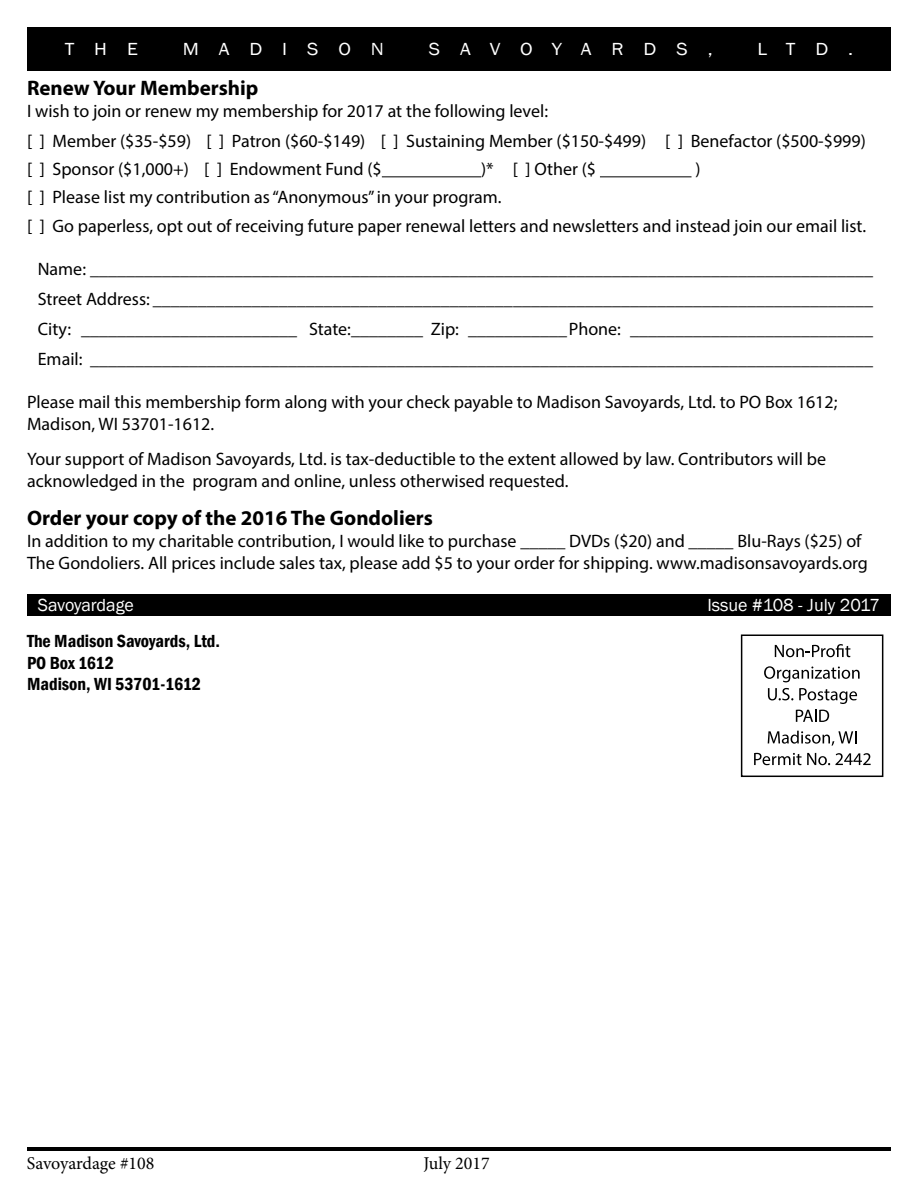
<style>
.page{position:relative;width:918px;height:1188px;background:#fff}
.page>*{position:absolute;margin:0;border:0;box-sizing:border-box;transform-origin:0 0}
.t1{font:700 21px "Myriad Pro";color:#000}
.t2{font:18px/30px "Myriad Pro";color:#000}
.t3{font:600 condensed 18px/21.6px "Franklin Gothic";color:#000}
.t4{font:18px "Franklin Gothic";color:#fff}
.t5{font:18px "Minion Pro";letter-spacing:-.005em;color:#000}
.t6{font:18px "Franklin Gothic";letter-spacing:.99em;color:#fff;scale:1.11 1}
.t7{font:18px "Franklin Gothic";color:#fff;scale:1.11 1}
.t8{font:18px "Franklin Gothic";letter-spacing:1em;color:#fff;scale:1.11 1}
</style>
<div class="page">
<div style="left:27px;top:27px;width:864px;height:43px;background:#000"></div>
<hr style="left:27px;top:1147px;width:864px;height:3px;background:#000">
<div style="left:27px;top:594px;width:864px;height:22px;background:#000"></div>
<div style="left:741px;top:634px;width:142px;height:143px;border:2px solid #000"></div>
<svg style="left:775px;top:644px;width:75px;height:13px"></svg>
<svg style="left:764px;top:666px;width:96px;height:16px"></svg>
<svg style="left:768px;top:688px;width:25px;height:12px"></svg>
<svg style="left:799px;top:688px;width:58px;height:16px"></svg>
<svg style="left:796px;top:710px;width:33px;height:12px"></svg>
<svg style="left:768px;top:731px;width:88px;height:15px"></svg>
<svg style="left:754px;top:753px;width:117px;height:12px"></svg>
<hr style="left:382px;top:176px;width:99px;height:1px;background:#000">
<hr style="left:600px;top:176px;width:92px;height:1px;background:#000">
<p class="t7" style="left:65px;top:38px;width:67px">THE</p>
<p class="t8" style="left:183px;top:38px;width:183px">MADISON</p>
<p class="t6" style="left:429px;top:38px;width:257px">SAVOYARDS,</p>
<p class="t7" style="left:758px;top:38px;width:88px">LTD.</p>
<p class="t1" style="left:27px;top:74px;width:233px">Renew Your Membership</p>
<p class="t2" style="left:27px;top:95px;width:840px">I wish to join or renew my membership for 2017 at the following level:<br>[ ] Member ($35-$59) [ ] Patron ($60-$149) [ ] Sustaining Member ($150-$499) [ ] Benefactor ($500-$999)</p>
<p class="t2" style="left:27px;top:154px;width:356px">[ ] Sponsor ($1,000+) [ ] Endowment Fund ($</p>
<p class="t2" style="left:481px;top:154px;width:117px">)* [ ] Other ($</p>
<p class="t2" style="left:695px;top:154px;width:7px">)</p>
<p class="t2" style="left:27px;top:183px;width:841px;line-height:28.3px">[ ] Please list my contribution as “Anonymous” in your program.<br>[ ] Go paperless, opt out of receiving future paper renewal letters and newsletters and instead join our email list.</p>
<p class="t2" style="left:38px;top:254px;width:837px;text-align:justify">Name: _______________________________________________________________________________________ Street Address: ________________________________________________________________________________ City: ________________________ State:________ Zip: ___________Phone: ___________________________ Email: _______________________________________________________________________________________</p>
<p class="t2" style="left:27px;top:391px;width:812px;line-height:21.6px">Please mail this membership form along with your check payable to Madison Savoyards, Ltd. to PO Box 1612;<br>Madison, WI 53701-1612.</p>
<p class="t2" style="left:27px;top:448px;width:801px;line-height:21.6px">Your support of Madison Savoyards, Ltd. is tax-deductible to the extent allowed by law. Contributors will be acknowledged in the program and online, unless otherwised requested.</p>
<p class="t1" style="left:27px;top:505px;width:407px">Order your copy of the 2016 The Gondoliers</p>
<p class="t2" style="left:27px;top:530px;width:843px;line-height:21.6px">In addition to my charitable contribution, I would like to purchase _____ DVDs ($20) and _____ Blu-Rays ($25) of<br>The Gondoliers. All prices include sales tax, please add $5 to your order for shipping. www.madisonsavoyards.org</p>
<p class="t4" style="left:38px;top:594px;width:98px">Savoyardage</p>
<p class="t4" style="left:707px;top:594px;width:174px">Issue #108 - July 2017</p>
<p class="t3" style="left:27px;top:630px;width:195px">The Madison Savoyards, Ltd.<br>PO Box 1612<br>Madison, WI 53701-1612</p>
<p class="t5" style="left:27px;top:1151px;width:129px">Savoyardage #108</p>
<p class="t5" style="left:424px;top:1151px;width:68px">July 2017</p>
</div>
